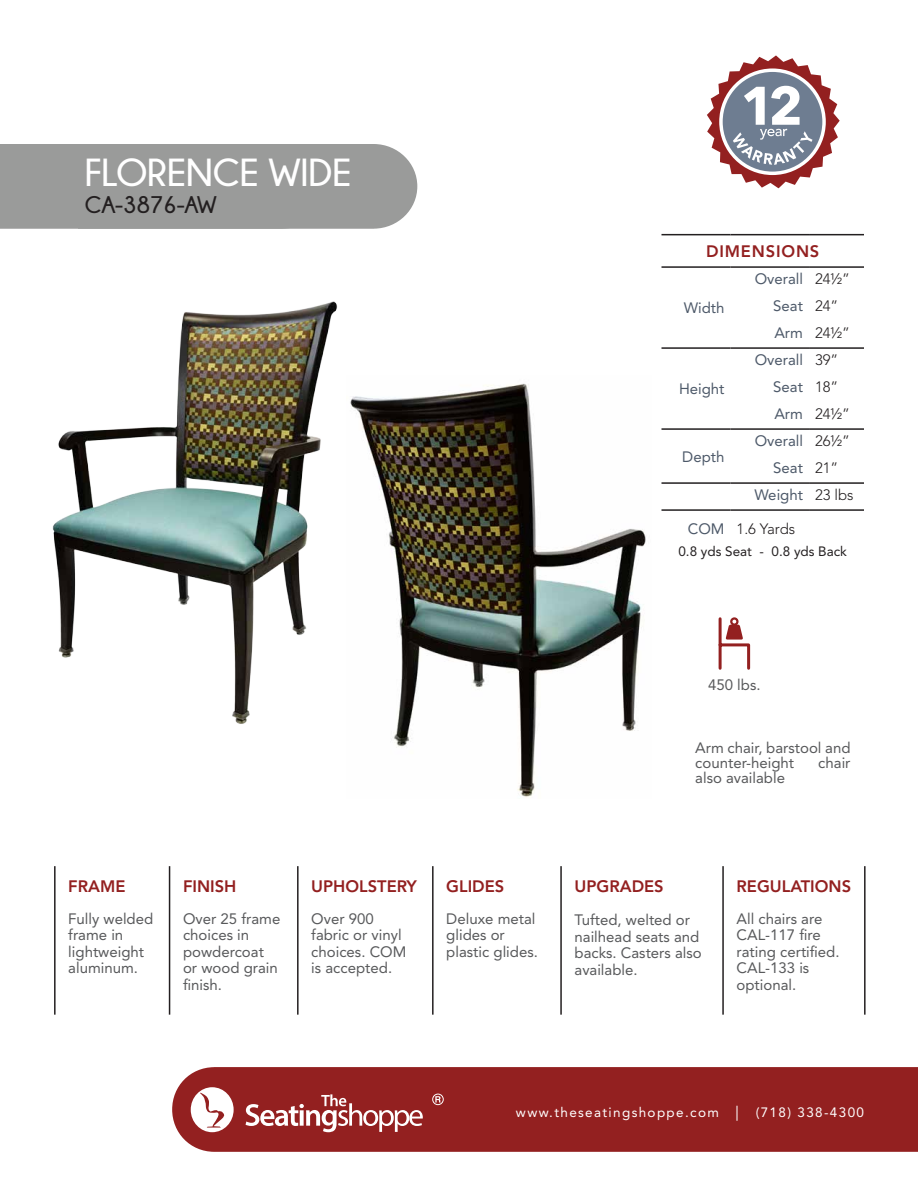
<style>
.page{position:relative;width:918px;height:1188px;background:#fff}
.page>*{position:absolute;margin:0;border:0;box-sizing:border-box;transform-origin:0 0}
.t1{font:700 39px "Champagne&Limousines";color:#fff}
.t2{font:700 24px "Champagne&Limousines";color:#231f20}
.t3{font:800 16.5px "Avenir LT Std";color:#932020}
.t4{font:800 16.5px "Avenir LT Std";letter-spacing:.05em;color:#932020}
.t5{font:15px/16.5px "Avenir LT Std";color:#58595b}
.t6{font:15px "Avenir LT Std";color:#4d5969}
.t7{font:300 15px "Avenir LT Std";color:#231f20}
.t8{font:13.5px "Avenir LT Std";letter-spacing:.1em;color:#fff}
.t9{font:13.5px "Avenir LT Std";color:#231f20}
.s1{font-size:15px}
</style>
<div class="page">
<div style="left:172px;top:1067px;width:746px;height:85px;background:#932020"></div>
<hr style="left:297px;top:866px;width:2px;height:149px;background:#231f20">
<hr style="left:432px;top:866px;width:2px;height:149px;background:#231f20">
<hr style="left:560px;top:866px;width:2px;height:149px;background:#231f20">
<hr style="left:169px;top:866px;width:1px;height:149px;background:#231f20">
<hr style="left:54px;top:866px;width:2px;height:149px;background:#231f20">
<hr style="left:722px;top:866px;width:2px;height:149px;background:#231f20">
<hr style="left:864px;top:866px;width:2px;height:149px;background:#231f20">
<svg style="left:246px;top:1094px;width:177px;height:38px"></svg>
<svg style="left:191px;top:1087px;width:43px;height:45px"></svg>
<svg style="left:718px;top:617px;width:33px;height:53px"></svg>
<div style="left:730px;top:617px;width:9px;height:9px;border:2px solid #932020;border-radius:50%"></div>
<div style="left:432px;top:1094px;width:12px;height:11px;border:1px solid #fff;border-radius:50%"></div>
<svg style="left:435px;top:1096px;width:6px;height:7px"></svg>
<svg style="left:707px;top:55px;width:133px;height:133px"></svg>
<div style="left:0;top:144px;width:417px;height:85px;background:#9a9b9a"></div>
<img style="left:350px;top:383px;width:296px;height:414px">
<img style="left:52px;top:301px;width:285px;height:423px">
<hr style="left:662px;top:347px;width:69px;height:2px;background:#231f20">
<hr style="left:731px;top:347px;width:78px;height:2px;background:#231f20">
<hr style="left:809px;top:347px;width:55px;height:2px;background:#231f20">
<hr style="left:662px;top:428px;width:69px;height:2px;background:#231f20">
<hr style="left:731px;top:428px;width:78px;height:2px;background:#231f20">
<hr style="left:809px;top:428px;width:55px;height:2px;background:#231f20">
<hr style="left:662px;top:482px;width:69px;height:2px;background:#231f20">
<hr style="left:731px;top:482px;width:78px;height:2px;background:#231f20">
<hr style="left:809px;top:482px;width:55px;height:2px;background:#231f20">
<hr style="left:662px;top:509px;width:69px;height:2px;background:#231f20">
<hr style="left:731px;top:509px;width:78px;height:2px;background:#231f20">
<hr style="left:809px;top:509px;width:55px;height:2px;background:#231f20">
<hr style="left:662px;top:234px;width:69px;height:1px;background:#231f20">
<hr style="left:731px;top:234px;width:78px;height:1px;background:#231f20">
<hr style="left:809px;top:234px;width:55px;height:1px;background:#231f20">
<hr style="left:662px;top:266px;width:69px;height:2px;background:#231f20">
<hr style="left:731px;top:266px;width:78px;height:2px;background:#231f20">
<hr style="left:809px;top:266px;width:55px;height:2px;background:#231f20">
<p class="t1" style="left:85px;top:151px;width:268px">FLORENCE WIDE</p>
<p class="t2" style="left:85px;top:192px;width:133px">CA-3876-AW</p>
<p class="t4" style="left:706px;top:242px;width:115px">DIMENSIONS</p>
<p class="t6" style="left:684px;top:299px;width:42px">Width</p>
<p class="t6" style="left:679px;top:380px;width:47px">Height</p>
<p class="t6" style="left:682px;top:448px;width:44px">Depth</p>
<p class="t6" style="left:755px;top:270px;width:50px">Overall</p>
<p class="t7" style="left:815px;top:270px;width:37px">24½”</p>
<p class="t6" style="left:773px;top:297px;width:31px">Seat</p>
<p class="t7" style="left:815px;top:297px;width:25px">24”</p>
<p class="t6" style="left:774px;top:324px;width:30px">Arm</p>
<p class="t7" style="left:815px;top:324px;width:37px">24½”</p>
<p class="t6" style="left:755px;top:351px;width:50px">Overall</p>
<p class="t7" style="left:815px;top:351px;width:25px">39”</p>
<p class="t6" style="left:773px;top:378px;width:31px">Seat</p>
<p class="t7" style="left:815px;top:378px;width:25px">18”</p>
<p class="t6" style="left:774px;top:405px;width:30px">Arm</p>
<p class="t7" style="left:815px;top:405px;width:37px">24½”</p>
<p class="t6" style="left:755px;top:432px;width:50px">Overall</p>
<p class="t7" style="left:815px;top:432px;width:37px">26½”</p>
<p class="t6" style="left:773px;top:459px;width:31px">Seat</p>
<p class="t7" style="left:815px;top:459px;width:25px">21”</p>
<p class="t6" style="left:755px;top:486px;width:50px">Weight</p>
<p class="t7" style="left:815px;top:486px;width:40px">23 lbs</p>
<p class="t6" style="left:688px;top:520px;width:38px">COM</p>
<p class="t7" style="left:737px;top:520px;width:60px">1.6 Yards</p>
<p class="t9" style="left:678px;top:544px;width:170px">0.8 yds Seat - 0.8 yds Back</p>
<p class="t5" style="left:708px;top:676px;width:54px">450 lbs.</p>
<p class="t5" style="left:695px;top:741px;width:157px;line-height:15px">Arm chair, barstool and counter-height</p>
<p class="t5" style="left:818px;top:755px;width:34px">chair</p>
<p class="t5" style="left:695px;top:770px;width:91px">also available</p>
<p class="t3" style="left:68px;top:877px;width:59px">FRAME</p>
<p class="t5" style="left:68px;top:910px;width:87px">Fully welded frame in lightweight aluminum.</p>
<p class="t3" style="left:183px;top:877px;width:55px">FINISH</p>
<p class="t5" style="left:183px;top:910px;width:99px">Over 25 frame choices in powdercoat or wood grain finish.</p>
<p class="t3" style="left:311px;top:877px;width:107px">UPHOLSTERY</p>
<p class="t5" style="left:311px;top:910px;width:97px">Over 900 fabric or vinyl choices. COM is accepted.</p>
<p class="t3" style="left:446px;top:877px;width:60px">GLIDES</p>
<p class="t5" style="left:446px;top:910px;width:93px">Deluxe metal glides or plastic glides.</p>
<p class="t3" style="left:575px;top:877px;width:91px">UPGRADES</p>
<p class="t5" style="left:575px;top:912px;width:129px">Tufted, welted or nailhead seats and backs. Casters also available.</p>
<p class="t3" style="left:737px;top:877px;width:116px">REGULATIONS</p>
<p class="t5" style="left:737px;top:910px;width:105px">All chairs are<br>CAL-117 fire rating certified.<br>CAL-133 is optional.</p>
<p class="t8" style="left:516px;top:1104px;width:350px">www.theseatingshoppe.com <span class="s1">|</span> (718) 338-4300</p>
</div>
